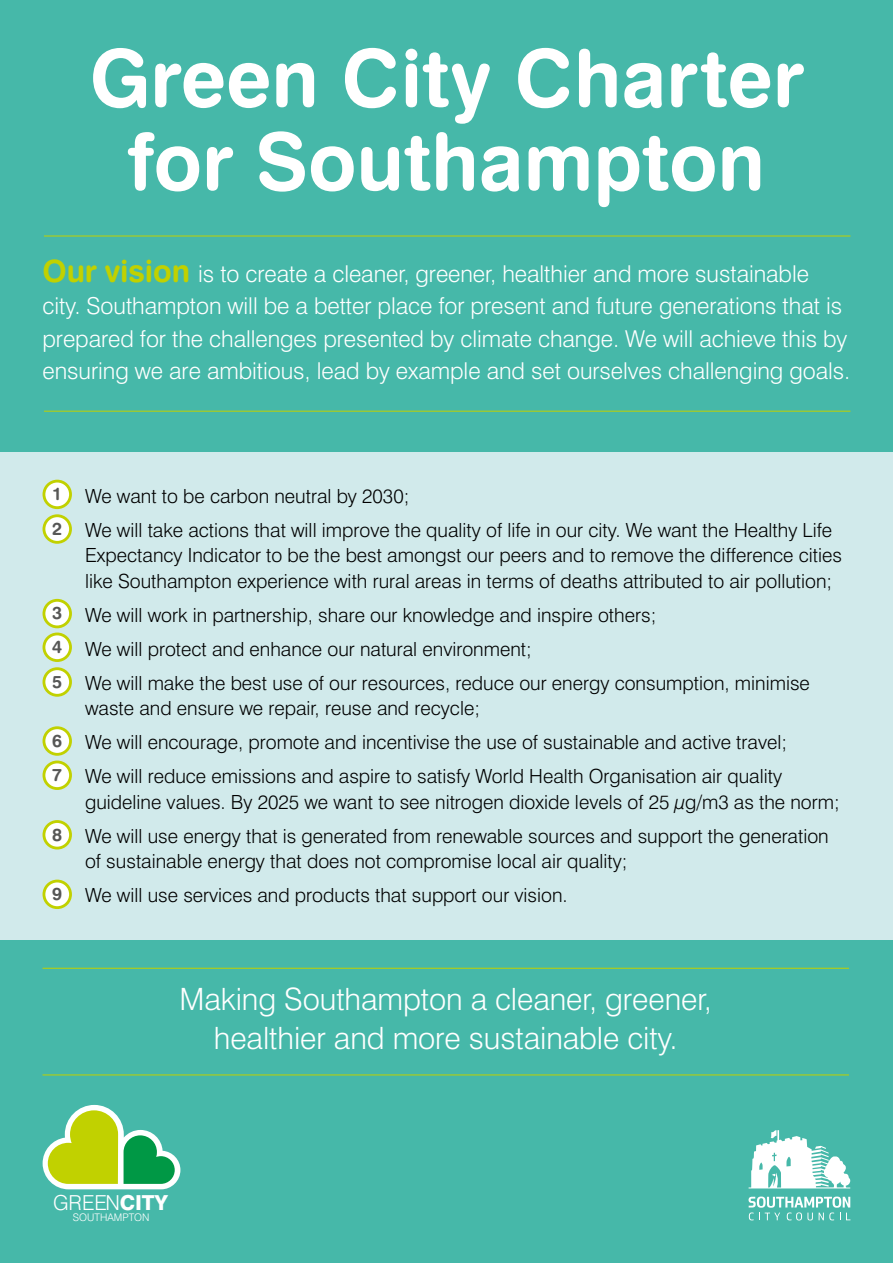
<style>
.page{position:relative;width:893px;height:1263px;background:#fff}
.page>*{position:absolute;margin:0;border:0;box-sizing:border-box;transform-origin:0 0}
.t1{font:79.5px/83.4px "Swiss 721 BT Bold Rounded";color:#fff;text-align:center}
.t2{font:300 30.75px/38.2px "Swiss 721 BT";letter-spacing:-.005em;color:#fff;text-align:center}
.t3{font:300 23.25px/32.2px "Swiss 721 BT";letter-spacing:-.005em;color:#fff}
.t4{font:300 20.7px "Swiss 721 BT";color:#fff}
.t5{font:300 19.5px/34px "Swiss 721 BT";color:#000}
.t6{font:17.55px/34.2px "Swiss 721 BT Bold Rounded";color:#575756;text-align:justify}
.t7{font:300 10.5px "Swiss 721 BT";color:#fff}
.s1{font-family:"Swiss 721 BT Bold Rounded";font-weight:400;font-size:30.75px;color:#c1d100}
.s2{font-weight:800}
</style>
<div class="page">
<div style="left:0;top:421px;width:893px;height:699px;background:#d1eaeb"></div>
<div style="left:0;top:0;width:893px;height:451px;background:#46b8a9"></div>
<div style="left:0;top:940px;width:893px;height:323px;background:#46b8a9"></div>
<svg style="left:749px;top:1130px;width:101px;height:58px"></svg>
<svg style="left:748px;top:1196px;width:102px;height:24px"></svg>
<svg style="left:43px;top:1105px;width:137px;height:84px"></svg>
<hr style="left:44px;top:236px;width:806px;height:1px;background:#c1d100">
<hr style="left:44px;top:411px;width:806px;height:1px;background:#c1d100">
<div style="left:44px;top:516px;width:27px;height:26px;background:#fff;border-radius:50%"></div>
<div style="left:43px;top:514px;width:29px;height:30px;border:3px solid #c1d100;border-radius:50%"></div>
<div style="left:44px;top:481px;width:27px;height:27px;background:#fff;border-radius:50%"></div>
<div style="left:43px;top:480px;width:29px;height:29px;border:3px solid #c1d100;border-radius:50%"></div>
<div style="left:44px;top:600px;width:27px;height:27px;background:#fff;border-radius:50%"></div>
<div style="left:43px;top:599px;width:29px;height:29px;border:3px solid #c1d100;border-radius:50%"></div>
<div style="left:44px;top:634px;width:27px;height:26px;background:#fff;border-radius:50%"></div>
<div style="left:43px;top:632px;width:29px;height:30px;border:3px solid #c1d100;border-radius:50%"></div>
<div style="left:44px;top:669px;width:27px;height:26px;background:#fff;border-radius:50%"></div>
<div style="left:43px;top:667px;width:29px;height:30px;border:3px solid #c1d100;border-radius:50%"></div>
<div style="left:44px;top:728px;width:27px;height:26px;background:#fff;border-radius:50%"></div>
<div style="left:43px;top:726px;width:29px;height:30px;border:3px solid #c1d100;border-radius:50%"></div>
<div style="left:44px;top:762px;width:27px;height:26px;background:#fff;border-radius:50%"></div>
<div style="left:43px;top:760px;width:29px;height:30px;border:3px solid #c1d100;border-radius:50%"></div>
<div style="left:44px;top:821px;width:27px;height:27px;background:#fff;border-radius:50%"></div>
<div style="left:43px;top:820px;width:29px;height:29px;border:3px solid #c1d100;border-radius:50%"></div>
<div style="left:44px;top:881px;width:27px;height:27px;background:#fff;border-radius:50%"></div>
<div style="left:43px;top:880px;width:29px;height:29px;border:3px solid #c1d100;border-radius:50%"></div>
<hr style="left:43px;top:968px;width:806px;height:1px;background:#c1d100">
<hr style="left:43px;top:1074px;width:806px;height:1px;background:#c1d100">
<h1 class="t1" style="left:90px;top:35px;width:715px">Green City Charter for Southampton</h1>
<p class="t3" style="left:43px;top:257px;width:809px"><span class="s1">Our vision</span> is to create a cleaner, greener, healthier and more sustainable city. Southampton will be a better place for present and future generations that is prepared for the challenges presented by climate change. We will achieve this by ensuring we are ambitious, lead by example and set ourselves challenging goals.</p>
<p class="t6" style="left:52px;top:476px;width:11px">1</p>
<p class="t6" style="left:52px;top:511px;width:11px">2</p>
<p class="t6" style="left:52px;top:596px;width:11px">3<br>4<br>5</p>
<p class="t6" style="left:52px;top:723px;width:11px">6<br>7</p>
<p class="t6" style="left:52px;top:817px;width:11px">8</p>
<p class="t6" style="left:52px;top:876px;width:11px">9</p>
<p class="t5" style="left:85px;top:478px;width:749px">We want to be carbon neutral by 2030;<br>We will take actions that will improve the quality of life in our city. We want the Healthy Life</p>
<p class="t5" style="left:85px;top:542px;width:758px;line-height:25.5px">Expectancy Indicator to be the best amongst our peers and to remove the difference cities like Southampton experience with rural areas in terms of deaths attributed to air pollution;</p>
<p class="t5" style="left:85px;top:597px;width:726px">We will work in partnership, share our knowledge and inspire others;<br>We will protect and enhance our natural environment;<br>We will make the best use of our resources, reduce our energy consumption, minimise</p>
<p class="t5" style="left:85px;top:691px;width:703px">waste and ensure we repair, reuse and recycle;<br>We will encourage, promote and incentivise the use of sustainable and active travel;<br>We will reduce emissions and aspire to satisfy World Health Organisation air quality</p>
<p class="t5" style="left:85px;top:784px;width:756px">guideline values. By 2025 we want to see nitrogen dioxide levels of 25 µg/m3 as the norm;<br>We will use energy that is generated from renewable sources and support the generation</p>
<p class="t5" style="left:85px;top:844px;width:544px">of sustainable energy that does not compromise local air quality;<br>We will use services and products that support our vision.</p>
<h2 class="t2" style="left:180px;top:980px;width:534px">Making Southampton a cleaner, greener, healthier and more sustainable city.</h2>
<p class="t4" style="left:53px;top:1190px;width:116px">GREEN<span class="s2">CITY</span></p>
<p class="t7" style="left:73px;top:1211px;width:78px">SOUTHAMPTON</p>
</div>
